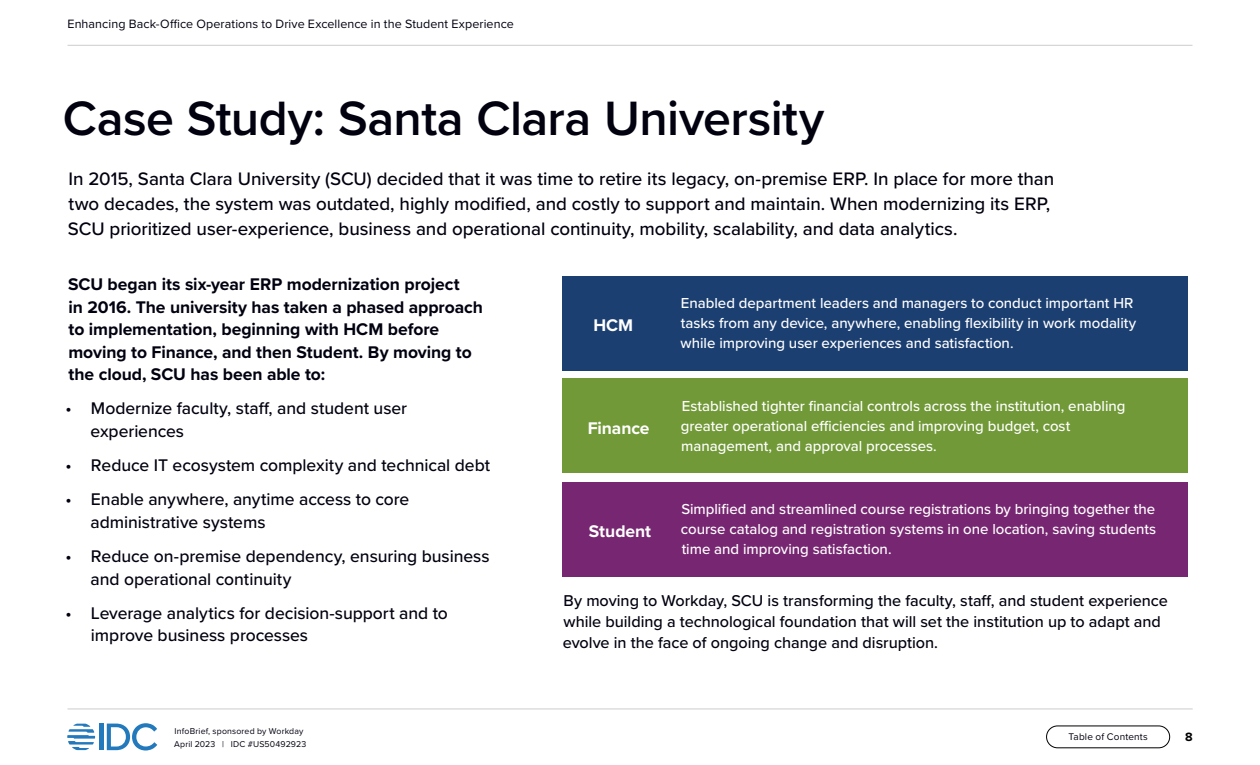
<style>
.page{position:relative;width:1260px;height:765px;background:#fff}
.page>*{position:absolute;margin:0;border:0;box-sizing:border-box;transform-origin:0 0}
.t1{font:600 50px "Proxima Nova";letter-spacing:-.01em;color:#01010f}
.t2{font:500 18.75px/25px "Proxima Nova";letter-spacing:-.005em;color:#01010f}
.t3{font:500 17.5px/22.5px "Proxima Nova";letter-spacing:-.005em;color:#01010f}
.t4{font:700 17.5px/22.5px "Proxima Nova";letter-spacing:-.005em;color:#01010f}
.t5{font:700 17.5px "Proxima Nova";letter-spacing:-.005em;color:#fff}
.t6{font:500 16.25px/21.2px "Proxima Nova";letter-spacing:-.005em;color:#01010f}
.t7{font:500 15px/20px "Proxima Nova";color:#fff}
.t8{font:12.5px "Proxima Nova";letter-spacing:.005em;color:#01010f}
.t9{font:700 12.5px "Proxima Nova";color:#000}
.t10{font:10px "Proxima Nova";letter-spacing:.015em;color:#01010f}
.t11{font:8.75px/12.5px "Proxima Nova";letter-spacing:.02em;color:#01010f}
</style>
<div class="page">
<div style="left:1046px;top:726px;width:124px;height:22px;border:1px solid #000;border-radius:11px"></div>
<hr style="left:99px;top:724px;width:4px;height:26px;background:#2279bc">
<svg style="left:107px;top:723px;width:50px;height:28px"></svg>
<svg style="left:67px;top:724px;width:28px;height:26px"></svg>
<hr style="left:68px;top:45px;width:1124px;height:1px;background:#ccc">
<hr style="left:68px;top:709px;width:1125px;height:1px;background:#ccc">
<div style="left:562px;top:276px;width:626px;height:94px;background:#1c3f72"></div>
<div style="left:562px;top:378px;width:626px;height:95px;background:#719937"></div>
<div style="left:562px;top:482px;width:626px;height:95px;background:#772671"></div>
<p class="t8" style="left:68px;top:14px;width:448px">Enhancing Back-Office Operations to Drive Excellence in the Student Experience</p>
<h1 class="t1" style="left:63px;top:81px;width:763px">Case Study: Santa Clara University</h1>
<p class="t2" style="left:68px;top:166px;width:988px">In 2015, Santa Clara University (SCU) decided that it was time to retire its legacy, on-premise ERP. In place for more than two decades, the system was outdated, highly modified, and costly to support and maintain. When modernizing its ERP,<br>SCU prioritized user-experience, business and operational continuity, mobility, scalability, and data analytics.</p>
<p class="t4" style="left:68px;top:273px;width:416px">SCU began its six-year ERP modernization project<br>in 2016. The university has taken a phased approach to implementation, beginning with HCM before moving to Finance, and then Student. By moving to the cloud, SCU has been able to:</p>
<p class="t3" style="left:90px;top:397px;width:318px;text-indent:-25px">• Modernize faculty, staff, and student user experiences</p>
<p class="t3" style="left:66px;top:453px;width:426px">• Reduce IT ecosystem complexity and technical debt</p>
<p class="t3" style="left:90px;top:488px;width:321px;text-indent:-25px">• Enable anywhere, anytime access to core administrative systems</p>
<p class="t3" style="left:90px;top:544px;width:401px;text-indent:-25px">• Reduce on-premise dependency, ensuring business and operational continuity</p>
<p class="t3" style="left:91px;top:601px;width:358px;text-indent:-25px">• Leverage analytics for decision-support and to improve business processes</p>
<p class="t11" style="left:174px;top:725px;width:134px">InfoBrief, sponsored by Workday<br>April 2023 | IDC #US50492923</p>
<p class="t5" style="left:593px;top:312px;width:41px">HCM</p>
<p class="t5" style="left:588px;top:415px;width:63px">Finance</p>
<p class="t5" style="left:589px;top:518px;width:64px">Student</p>
<p class="t7" style="left:681px;top:292px;width:457px">Enabled department leaders and managers to conduct important HR tasks from any device, anywhere, enabling flexibility in work modality while improving user experiences and satisfaction.</p>
<p class="t7" style="left:681px;top:396px;width:446px">Established tighter financial controls across the institution, enabling greater operational efficiencies and improving budget, cost management, and approval processes.</p>
<p class="t7" style="left:681px;top:498px;width:477px;text-align:justify">Simplified and streamlined course registrations by bringing together the course catalog and registration systems in one location, saving students time and improving satisfaction.</p>
<p class="t6" style="left:563px;top:589px;width:607px">By moving to Workday, SCU is transforming the faculty, staff, and student experience while building a technological foundation that will set the institution up to adapt and evolve in the face of ongoing change and disruption.</p>
<p class="t10" style="left:1068px;top:729px;width:81px">Table of Contents</p>
<p class="t9" style="left:1185px;top:727px;width:9px">8</p>
</div>
